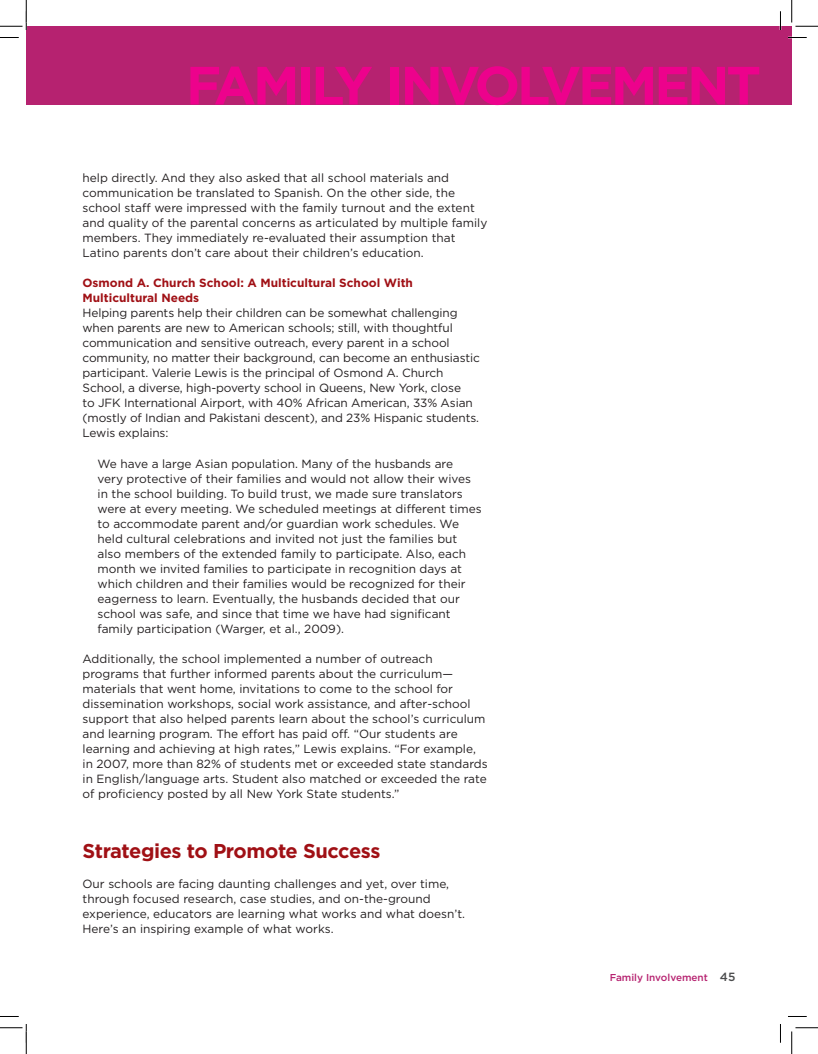
<style>
.page{position:relative;width:818px;height:1054px;background:#fff}
.page>*{position:absolute;margin:0;border:0;box-sizing:border-box;transform-origin:0 0}
.t1{font:700 53.75px "Gotham";letter-spacing:-.06em;color:#ed028c}
.t2{font:700 20px "Gotham";letter-spacing:-.02em;color:#a01015}
.t3{font:11.88px/15px "Gotham";color:#231f20}
.t4{font:700 11.88px/15px "Gotham";color:#a01015}
.t5{font:500 10px "Gotham";color:#b62270}
.s1{font-size:11.88px;color:#4b4c4d}
</style>
<div class="page">
<div style="left:26px;top:26px;width:765px;height:79px;background:#b62270"></div>
<svg style="left:0;top:37px;width:19px;height:1px"></svg>
<svg style="left:788px;top:37px;width:18px;height:1px"></svg>
<svg style="left:0;top:1016px;width:19px;height:1px"></svg>
<svg style="left:788px;top:1016px;width:18px;height:1px"></svg>
<svg style="left:779px;top:11px;width:2px;height:19px"></svg>
<svg style="left:780px;top:1024px;width:1px;height:18px"></svg>
<svg style="left:0;top:0;width:27px;height:30px"></svg>
<svg style="left:0;top:1024px;width:27px;height:30px"></svg>
<svg style="left:791px;top:0;width:27px;height:27px"></svg>
<svg style="left:791px;top:1027px;width:27px;height:27px"></svg>
<h1 class="t1" style="left:186px;top:54px;width:576px">FAMILY INVOLVEMENT</h1>
<p class="t3" style="left:82px;top:171px;width:406px">help directly. And they also asked that all school materials and communication be translated to Spanish. On the other side, the school staff were impressed with the family turnout and the extent and quality of the parental concerns as articulated by multiple family members. They immediately re-evaluated their assumption that Latino parents don’t care about their children’s education.</p>
<p class="t4" style="left:82px;top:275px;width:332px">Osmond A. Church School: A Multicultural School With<br>Multicultural Needs</p>
<p class="t3" style="left:82px;top:305px;width:399px">Helping parents help their children can be somewhat challenging when parents are new to American schools; still, with thoughtful communication and sensitive outreach, every parent in a school community, no matter their background, can become an enthusiastic participant. Valerie Lewis is the principal of Osmond A. Church School, a diverse, high-poverty school in Queens, New York, close<br>to JFK International Airport, with 40% African American, 33% Asian (mostly of Indian and Pakistani descent), and 23% Hispanic students.<br>Lewis explains:</p>
<p class="t3" style="left:97px;top:455px;width:385px">We have a large Asian population. Many of the husbands are<br>very protective of their families and would not allow their wives in the school building. To build trust, we made sure translators were at every meeting. We scheduled meetings at different times to accommodate parent and/or guardian work schedules. We held cultural celebrations and invited not just the families but also members of the extended family to participate. Also, each month we invited families to participate in recognition days at which children and their families would be recognized for their eagerness to learn. Eventually, the husbands decided that our school was safe, and since that time we have had significant family participation (Warger, et al., 2009).</p>
<p class="t3" style="left:82px;top:650px;width:406px">Additionally, the school implemented a number of outreach programs that further informed parents about the curriculum— materials that went home, invitations to come to the school for dissemination workshops, social work assistance, and after-school support that also helped parents learn about the school’s curriculum and learning program. The effort has paid off. “Our students are learning and achieving at high rates,” Lewis explains. “For example, in 2007, more than 82% of students met or exceeded state standards in English/language arts. Student also matched or exceeded the rate of proficiency posted by all New York State students.”</p>
<h2 class="t2" style="left:82px;top:839px;width:299px">Strategies to Promote Success</h2>
<p class="t3" style="left:82px;top:876px;width:384px">Our schools are facing daunting challenges and yet, over time, through focused research, case studies, and on-the-ground experience, educators are learning what works and what doesn’t.<br>Here’s an inspiring example of what works.</p>
<p class="t5" style="left:609px;top:972px;width:127px">Family Involvement <span class="s1">45</span></p>
</div>
